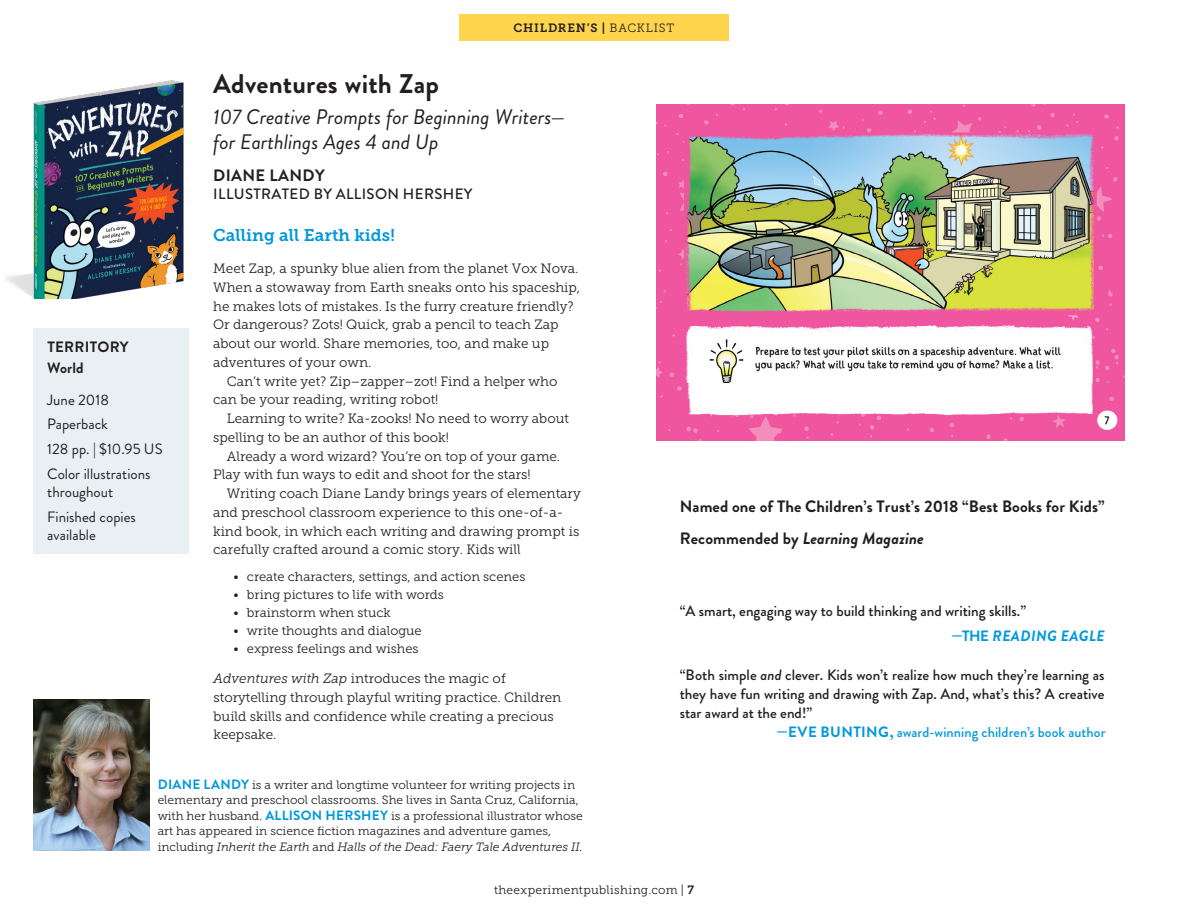
<style>
.page{position:relative;width:1188px;height:918px;background:#fff}
.page>*{position:absolute;margin:0;border:0;box-sizing:border-box;transform-origin:0 0}
.SYN1{font:700 27px "Brandon Grotesque";letter-spacing:.01em;color:#231f20}
.SYN1-2{font:italic 21px/25.2px "Brandon Grotesque";color:#231f20}
.SYN1-3{font:16.95px "Museo Slab 700";letter-spacing:.005em;color:#0098da}
.SYN1-4{font:700 16.5px/32.4px "Brandon Grotesque";letter-spacing:.005em;color:#231f20}
.SYN1-5{font:500 15px/18.9px "Brandon Grotesque";color:#231f20}
.Specs{font:15px/18px "Brandon Grotesque";color:#231f20}
.SYN1-6{font:500 15px "Brandon Grotesque";letter-spacing:.025em;color:#231f20}
.Rights_info{font:700 15px/21px "Brandon Grotesque";letter-spacing:.015em;color:#231f20}
.Quote_att{font:500 14.25px "Brandon Grotesque";letter-spacing:.005em;color:#0098da}
.SYN1-7{font:13.5px/18.8px "Museo Slab 300";color:#231f20}
.t1{font:12.9px "Museo Slab 300";color:#231f20}
.Bio{font:12px/15.5px "Museo Slab 300";color:#231f20}
.Folio{font:12px "Museo Slab 300";letter-spacing:.025em;color:#231f20}
.Folio-2{font:12px "Museo Slab 700";letter-spacing:.06em;color:#231f20}
.s1{font-family:"Museo Slab 300"}
.s2{font-style:italic}
.s3{font-weight:700;color:#0098da}
.s4{font-weight:700;font-style:italic;color:#0098da}
.s5{font-weight:700;font-size:15px}
.s6{font-family:"Brandon Grotesque";font-weight:700;font-size:13.5px;color:#0098da}
.s7{font-family:"Museo Slab 700"}
</style>
<div class="page">
<img style="left:6px;top:80px;width:178px;height:219px">
<div style="left:34px;top:328px;width:155px;height:225px;background:#e9f0f4"></div>
<div style="left:459px;top:14px;width:270px;height:27px;background:#fed54d"></div>
<img style="left:34px;top:699px;width:115px;height:151px">
<img style="left:656px;top:105px;width:469px;height:278px">
<img style="left:656px;top:383px;width:469px;height:57px">
<p class="Rights_info" style="left:47px;top:337px;width:83px">TERRITORY<br>World</p>
<p class="Specs" style="left:47px;top:391px;width:63px">June 2018</p>
<p class="Specs" style="left:47px;top:416px;width:62px">Paperback</p>
<p class="Specs" style="left:47px;top:440px;width:117px">128 pp. | $10.95 US</p>
<p class="Specs" style="left:47px;top:465px;width:105px">Color illustrations throughout</p>
<p class="Specs" style="left:47px;top:508px;width:90px">Finished copies available</p>
<p class="Folio-2" style="left:514px;top:21px;width:162px">CHILDREN’S | <span class="s1">BACKLIST</span></p>
<p class="SYN1" style="left:213px;top:65px;width:227px">Adventures with Zap</p>
<p class="SYN1-2" style="left:213px;top:104px;width:354px">107 Creative Prompts for Beginning Writers— for Earthlings Ages 4 and Up</p>
<p class="SYN1-4" style="left:213px;top:159px;width:113px">DIANE LANDY</p>
<p class="SYN1-6" style="left:213px;top:183px;width:261px">ILLUSTRATED BY ALLISON HERSHEY</p>
<p class="SYN1-3" style="left:213px;top:225px;width:183px">Calling all Earth kids!</p>
<p class="SYN1-7" style="left:213px;top:259px;width:367px">Meet Zap, a spunky blue alien from the planet Vox Nova.</p>
<p class="SYN1-7" style="left:213px;top:278px;width:369px">When a stowaway from Earth sneaks onto his spaceship,</p>
<p class="SYN1-7" style="left:213px;top:297px;width:362px">he makes lots of mistakes. Is the furry creature friendly?</p>
<p class="SYN1-7" style="left:213px;top:315px;width:347px">Or dangerous? Zots! Quick, grab a pencil to teach Zap</p>
<p class="SYN1-7" style="left:213px;top:334px;width:337px">about our world. Share memories, too, and make up</p>
<p class="SYN1-7" style="left:213px;top:353px;width:160px">adventures of your own.</p>
<p class="SYN1-7" style="left:227px;top:372px;width:332px">Can’t write yet? Zip–zapper–zot! Find a helper who</p>
<p class="SYN1-7" style="left:213px;top:390px;width:227px">can be your reading, writing robot!</p>
<p class="SYN1-7" style="left:227px;top:409px;width:344px">Learning to write? Ka-zooks! No need to worry about</p>
<p class="SYN1-7" style="left:213px;top:428px;width:237px">spelling to be an author of this book!</p>
<p class="SYN1-7" style="left:227px;top:447px;width:335px">Already a word wizard? You’re on top of your game.</p>
<p class="SYN1-7" style="left:213px;top:465px;width:319px">Play with fun ways to edit and shoot for the stars!</p>
<p class="SYN1-7" style="left:227px;top:484px;width:356px">Writing coach Diane Landy brings years of elementary</p>
<p class="SYN1-7" style="left:213px;top:503px;width:352px">and preschool classroom experience to this one-of-a-</p>
<p class="SYN1-7" style="left:213px;top:522px;width:368px">kind book, in which each writing and drawing prompt is</p>
<p class="SYN1-7" style="left:213px;top:540px;width:309px">carefully crafted around a comic story. Kids will</p>
<p class="t1" style="left:233px;top:570px;width:293px">• create characters, settings, and action scenes</p>
<p class="t1" style="left:233px;top:588px;width:212px">• bring pictures to life with words</p>
<p class="t1" style="left:233px;top:606px;width:159px">• brainstorm when stuck</p>
<p class="t1" style="left:233px;top:624px;width:190px">• write thoughts and dialogue</p>
<p class="t1" style="left:233px;top:642px;width:187px">• express feelings and wishes</p>
<p class="SYN1-7" style="left:214px;top:669px;width:349px"><span class="s2">Adventures with Zap</span> introduces the magic of storytelling through playful writing practice. Children build skills and confidence while creating a precious keepsake.</p>
<p class="SYN1-4" style="left:680px;top:490px;width:426px">Named one of The Children’s Trust’s 2018 “Best Books for Kids”<br>Recommended by <span class="s2">Learning Magazine</span></p>
<p class="SYN1-5" style="left:952px;top:598px;width:155px;line-height:25.7px;text-indent:-272px">“A smart, engaging way to build thinking and writing skills.”<br><span class="s3">—THE</span> <span class="s4">READING EAGLE</span></p>
<p class="SYN1-5" style="left:680px;top:666px;width:426px;text-align:justify">“Both simple <span class="s2">and</span> clever. Kids won’t realize how much they’re learning as they have fun writing and drawing with Zap. And, what’s this? A creative star award at the end!”</p>
<p class="Quote_att" style="left:777px;top:722px;width:330px"><span class="s5">—EVE BUNTING,</span> award-winning children’s book author</p>
<p class="Bio" style="left:158px;top:777px;width:427px"><span class="s6">DIANE LANDY</span> is a writer and longtime volunteer for writing projects in elementary and preschool classrooms. She lives in Santa Cruz, California, with her husband. <span class="s6">ALLISON HERSHEY</span> is a professional illustrator whose art has appeared in science fiction magazines and adventure games, including <span class="s2">Inherit the Earth</span> and <span class="s2">Halls of the Dead: Faery Tale Adventures II.</span></p>
<p class="Folio" style="left:494px;top:883px;width:201px">theexperimentpublishing.com | <span class="s7">7</span></p>
</div>
